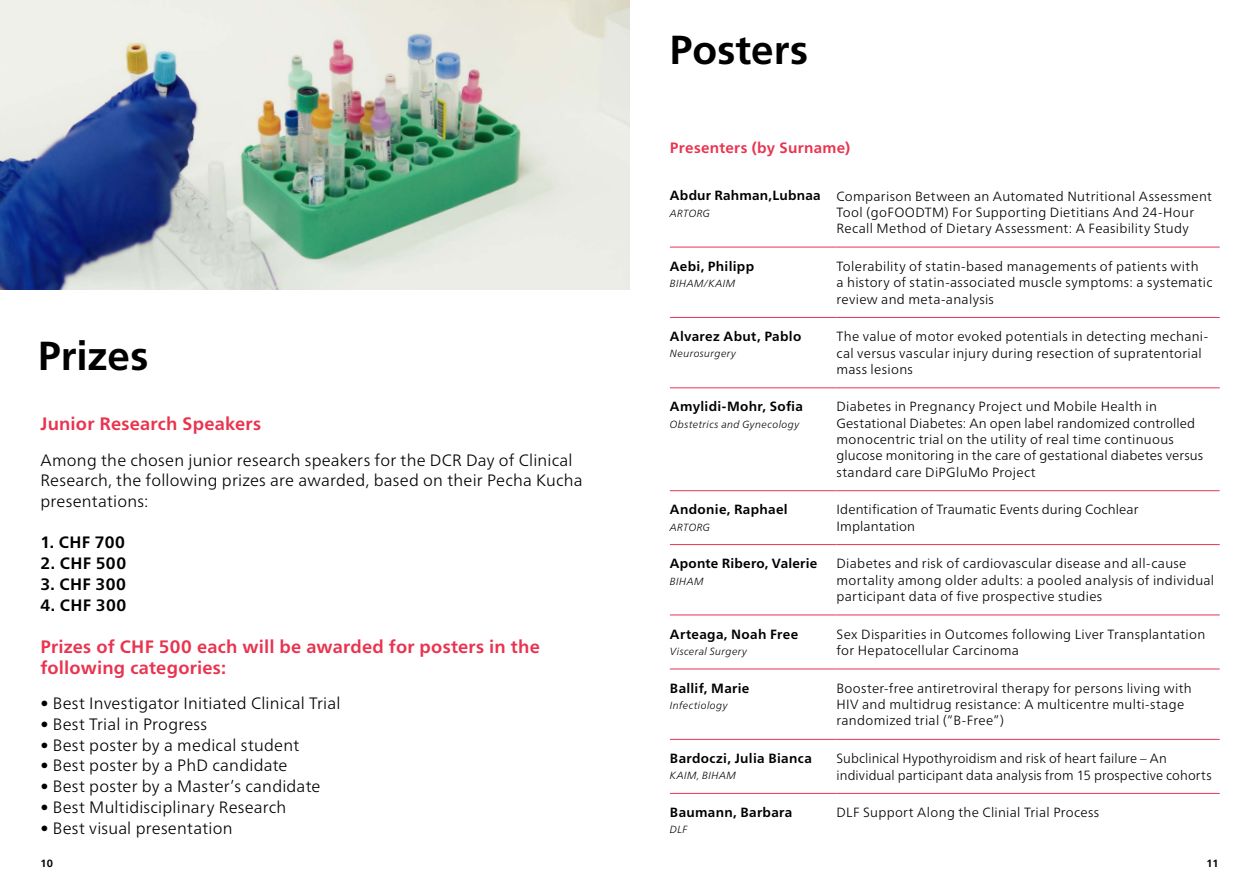
<style>
.page{position:relative;width:1259px;height:893px;background:#fff}
.page>*{position:absolute;margin:0;border:0;box-sizing:border-box;transform-origin:0 0}
.t1{font:700 40.5px "Frutiger LT Std";color:#000}
.t2{font:700 18px/21px "Frutiger Neue LT Pro";letter-spacing:.01em;color:#e9334f}
.t3{font:300 16.5px/20.7px "Frutiger Neue LT Pro";letter-spacing:.01em;color:#000}
.t4{font:700 16.5px "Frutiger Neue LT Pro";letter-spacing:.02em;color:#000}
.t5{font:700 15px "Frutiger Neue LT Pro";letter-spacing:.02em;color:#e9334f}
.t6{font:300 13.35px/16.4px "Frutiger Neue LT Pro";letter-spacing:.02em;color:#000}
.t7{font:700 13.35px "Frutiger Neue LT Pro";letter-spacing:.025em;color:#000}
.t8{font:700 10.5px "Frutiger Neue LT Pro";color:#000}
.t9{font:italic 300 10.35px "Frutiger Neue LT Pro";letter-spacing:.03em;color:#000}
</style>
<div class="page">
<hr style="left:670px;top:247px;width:166px;height:1px;background:#e9334f">
<hr style="left:836px;top:247px;width:383px;height:1px;background:#e9334f">
<hr style="left:670px;top:317px;width:166px;height:1px;background:#e9334f">
<hr style="left:836px;top:317px;width:383px;height:1px;background:#e9334f">
<hr style="left:670px;top:387px;width:166px;height:1px;background:#e9334f">
<hr style="left:836px;top:387px;width:383px;height:1px;background:#e9334f">
<hr style="left:670px;top:490px;width:166px;height:1px;background:#e9334f">
<hr style="left:836px;top:490px;width:383px;height:1px;background:#e9334f">
<hr style="left:670px;top:544px;width:166px;height:1px;background:#e9334f">
<hr style="left:836px;top:544px;width:383px;height:1px;background:#e9334f">
<hr style="left:670px;top:615px;width:166px;height:1px;background:#e9334f">
<hr style="left:836px;top:615px;width:383px;height:1px;background:#e9334f">
<hr style="left:670px;top:669px;width:166px;height:1px;background:#e9334f">
<hr style="left:836px;top:669px;width:383px;height:1px;background:#e9334f">
<hr style="left:670px;top:739px;width:166px;height:1px;background:#e9334f">
<hr style="left:836px;top:739px;width:383px;height:1px;background:#e9334f">
<hr style="left:670px;top:793px;width:166px;height:1px;background:#e9334f">
<hr style="left:836px;top:793px;width:383px;height:1px;background:#e9334f">
<img style="left:0;top:0;width:629px;height:289px">
<h1 class="t1" style="left:670px;top:27px;width:140px">Posters</h1>
<p class="t5" style="left:670px;top:139px;width:182px">Presenters (by Surname)</p>
<p class="t7" style="left:670px;top:188px;width:152px">Abdur Rahman,Lubnaa</p>
<p class="t9" style="left:670px;top:207px;width:42px">ARTORG</p>
<p class="t6" style="left:836px;top:188px;width:377px">Comparison Between an Automated Nutritional Assessment<br>Tool (goFOODTM) For Supporting Dietitians And 24-Hour<br>Recall Method of Dietary Assessment: A Feasibility Study</p>
<h1 class="t1" style="left:38px;top:332px;width:112px">Prizes</h1>
<h2 class="t2" style="left:40px;top:413px;width:222px">Junior Research Speakers</h2>
<p class="t3" style="left:40px;top:449px;width:544px">Among the chosen junior research speakers for the DCR Day of Clinical<br>Research, the following prizes are awarded, based on their Pecha Kucha presentations:</p>
<p class="t4" style="left:40px;top:533px;width:86px">1. CHF 700</p>
<p class="t4" style="left:40px;top:554px;width:87px">2. CHF 500</p>
<p class="t4" style="left:40px;top:574px;width:87px">3. CHF 300</p>
<p class="t4" style="left:40px;top:595px;width:87px">4. CHF 300</p>
<h2 class="t2" style="left:40px;top:636px;width:501px">Prizes of CHF 500 each will be awarded for posters in the following categories:</h2>
<p class="t3" style="left:40px;top:693px;width:302px">• Best Investigator Initiated Clinical Trial</p>
<p class="t3" style="left:40px;top:714px;width:168px">• Best Trial in Progress</p>
<p class="t3" style="left:40px;top:734px;width:260px">• Best poster by a medical student</p>
<p class="t3" style="left:40px;top:755px;width:249px">• Best poster by a PhD candidate</p>
<p class="t3" style="left:40px;top:776px;width:282px">• Best poster by a Master’s candidate</p>
<p class="t3" style="left:40px;top:796px;width:247px">• Best Multidisciplinary Research</p>
<p class="t3" style="left:40px;top:817px;width:194px">• Best visual presentation</p>
<p class="t7" style="left:670px;top:258px;width:86px">Aebi, Philipp</p>
<p class="t9" style="left:670px;top:277px;width:67px">BIHAM/KAIM</p>
<p class="t7" style="left:670px;top:328px;width:133px">Alvarez Abut, Pablo</p>
<p class="t9" style="left:670px;top:348px;width:68px">Neurosurgery</p>
<p class="t7" style="left:670px;top:399px;width:134px">Amylidi-Mohr, Sofia</p>
<p class="t9" style="left:670px;top:418px;width:131px">Obstetrics and Gynecology</p>
<p class="t7" style="left:670px;top:502px;width:119px">Andonie, Raphael</p>
<p class="t9" style="left:670px;top:521px;width:42px">ARTORG</p>
<p class="t7" style="left:670px;top:556px;width:149px">Aponte Ribero, Valerie</p>
<p class="t9" style="left:670px;top:575px;width:35px">BIHAM</p>
<p class="t7" style="left:670px;top:626px;width:130px">Arteaga, Noah Free</p>
<p class="t9" style="left:670px;top:645px;width:79px">Visceral Surgery</p>
<p class="t7" style="left:670px;top:680px;width:81px">Ballif, Marie</p>
<p class="t9" style="left:670px;top:699px;width:59px">Infectiology</p>
<p class="t7" style="left:670px;top:750px;width:143px">Bardoczi, Julia Bianca</p>
<p class="t9" style="left:670px;top:770px;width:68px">KAIM, BIHAM</p>
<p class="t7" style="left:670px;top:804px;width:124px">Baumann, Barbara</p>
<p class="t9" style="left:670px;top:824px;width:19px">DLF</p>
<p class="t6" style="left:836px;top:258px;width:377px">Tolerability of statin-based managements of patients with<br>a history of statin-associated muscle symptoms: a systematic review and meta-analysis</p>
<p class="t6" style="left:836px;top:328px;width:373px">The value of motor evoked potentials in detecting mechani&shy;cal versus vascular injury during resection of supratentorial mass lesions</p>
<p class="t6" style="left:836px;top:398px;width:368px">Diabetes in Pregnancy Project und Mobile Health in Gestational Diabetes: An open label randomized controlled monocentric trial on the utility of real time continuous glucose monitoring in the care of gestational diabetes versus standard care DiPGluMo Project</p>
<p class="t6" style="left:836px;top:501px;width:303px">Identification of Traumatic Events during Cochlear<br>Implantation</p>
<p class="t6" style="left:836px;top:555px;width:379px">Diabetes and risk of cardiovascular disease and all-cause mortality among older adults: a pooled analysis of individual participant data of five prospective studies</p>
<p class="t6" style="left:836px;top:626px;width:370px">Sex Disparities in Outcomes following Liver Transplantation for Hepatocellular Carcinoma</p>
<p class="t6" style="left:836px;top:680px;width:357px">Booster-free antiretroviral therapy for persons living with<br>HIV and multidrug resistance: A multicentre multi-stage randomized trial (“B-Free”)</p>
<p class="t6" style="left:836px;top:750px;width:376px">Subclinical Hypothyroidism and risk of heart failure – An individual participant data analysis from 15 prospective cohorts</p>
<p class="t6" style="left:836px;top:804px;width:264px">DLF Support Along the Clinial Trial Process</p>
<p class="t8" style="left:40px;top:858px;width:14px">10</p>
<p class="t8" style="left:1206px;top:858px;width:14px">11</p>
</div>
